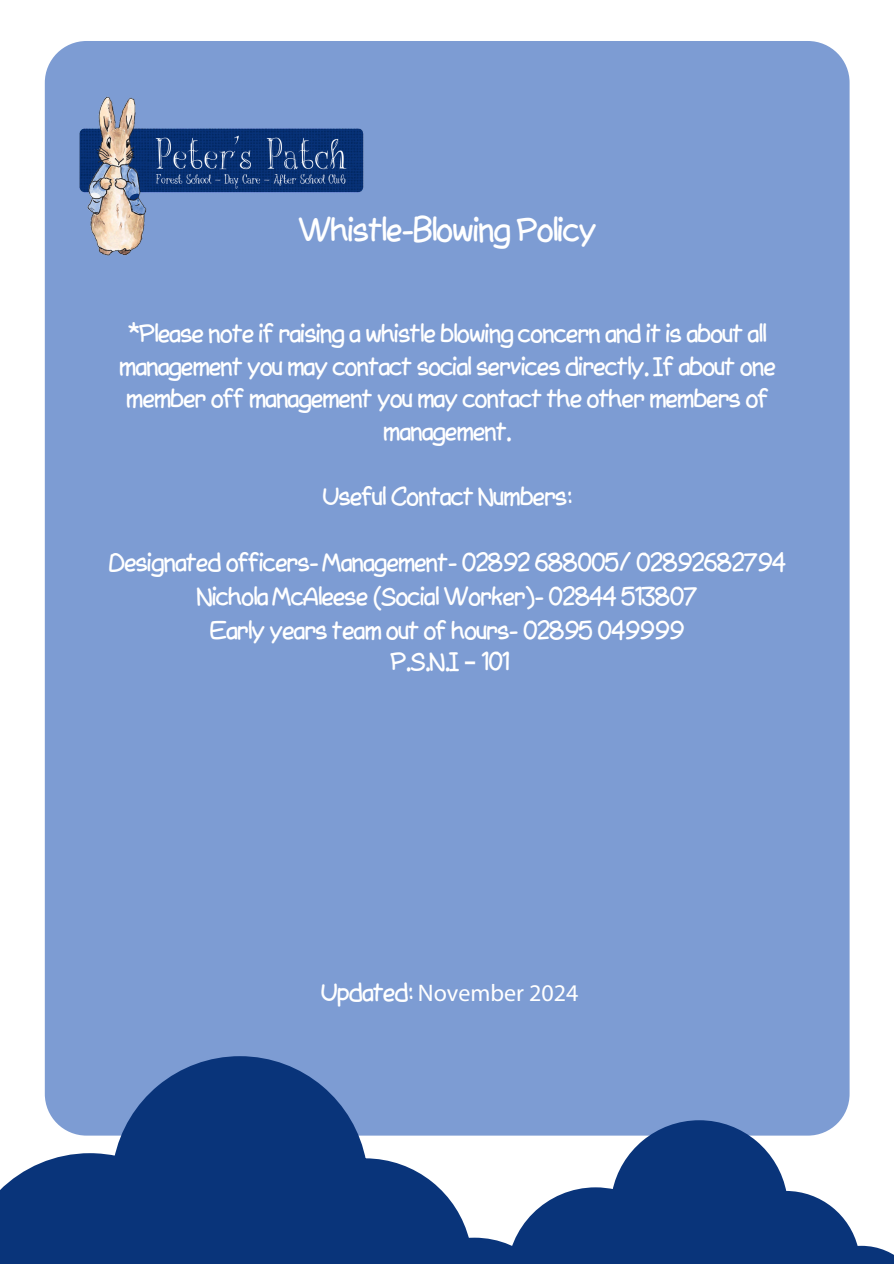
<style>
.page{position:relative;width:894px;height:1264px;background:#fff}
.page>*{position:absolute;margin:0;border:0;box-sizing:border-box;transform-origin:0 0}
.t1{font:31.5px "QD Better Comic Sans Alternates";color:#fff}
.t2{font:24px/32.7px "QD Better Comic Sans Alternates";color:#fff;text-align:center}
.t3{font:24px "Myriad Pro";color:#fff}
.s1{font-family:"Noto Sans Gurmukhi";font-weight:700}
.s2{font-family:"QD Better Comic Sans Alternates"}
</style>
<div class="page">
<div style="left:45px;top:41px;width:804px;height:1094px;background:#7d9cd3;border-radius:42px"></div>
<img style="left:79px;top:96px;width:285px;height:160px">
<svg style="left:0;top:1056px;width:506px;height:207px;fill:#09347a"></svg>
<svg style="left:506px;top:1120px;width:387px;height:143px;fill:#09347a"></svg>
<p class="t1" style="left:298px;top:213px;width:298px">Whistle-Blowing Policy</p>
<p class="t2" style="left:119px;top:318px;width:657px">*Please note if raising a whistle blowing concern and it is about all management you may contact social services directly. If about one member off management you may contact the other members of management.</p>
<p class="t2" style="left:323px;top:481px;width:250px">Useful Contact Numbers:</p>
<p class="t2" style="left:109px;top:546px;width:678px;line-height:34.3px">Designated officers- Management- 02892 688005/ 02892682794<br>Nichola McAleese (Social Worker)- 02844 513807<br>Early years team out of hours- 02895 049999</p>
<p class="t2" style="left:390px;top:646px;width:120px">P.S.N.I <span class="s1">–</span> 101</p>
<p class="t3" style="left:321px;top:978px;width:259px"><span class="s2">Updated:</span> November 2024</p>
</div>
